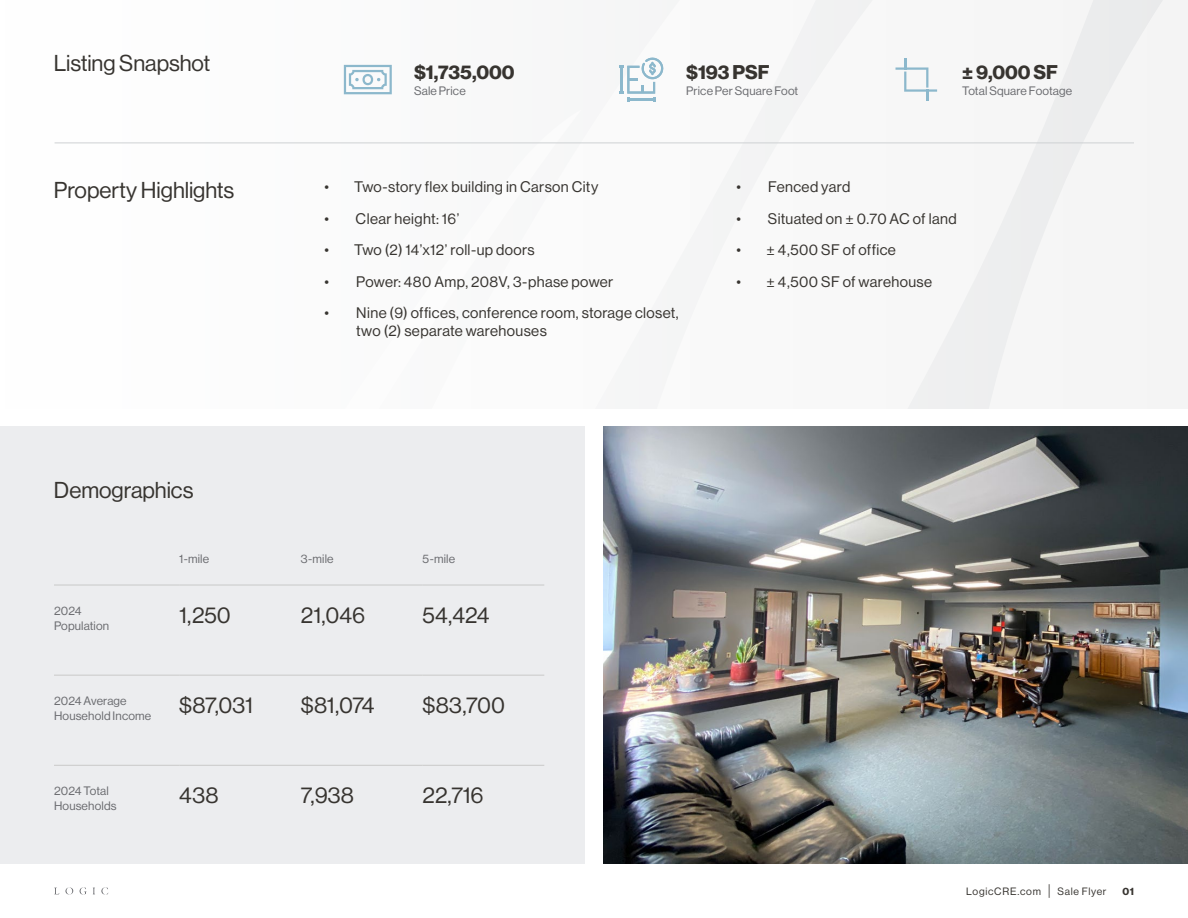
<style>
.page{position:relative;width:1188px;height:918px;background:#fff}
.page>*{position:absolute;margin:0;border:0;box-sizing:border-box;transform-origin:0 0}
.t1{font:22.5px "N Haas Grotesk DS Pro 55 Rg";color:#373430}
.t2{font:19.5px "N Haas Grotesk DS Pro 75 Bd";color:#373430}
.t3{font:15px/18px "N Haas Grotesk DS Pro 55 Rg";letter-spacing:.025em;color:#373430}
.t4{font:12px/15.3px "N Haas Grotesk DS Pro 55 Rg";letter-spacing:.015em;color:#6b6c70}
.t5{font:10.35px "N Haas Grotesk DS Pro 55 Rg";letter-spacing:.07em;color:#373430}
.t6{font:10.35px "N Haas Grotesk DS Pro 75 Bd";color:#373430}
.s1{font-size:15.6px}
</style>
<div class="page">
<svg style="left:54px;top:887px;width:19px;height:8px"></svg>
<svg style="left:80px;top:887px;width:7px;height:8px"></svg>
<svg style="left:93px;top:888px;width:2px;height:6px"></svg>
<svg style="left:101px;top:887px;width:7px;height:8px"></svg>
<svg style="left:958px;top:0;width:230px;height:409px;fill:#f5f5f5"></svg>
<svg style="left:343px;top:0;width:615px;height:409px"></svg>
<svg style="left:54px;top:109px;width:528px;height:300px"></svg>
<div style="left:0;top:427px;width:585px;height:437px;background:#ecedef"></div>
<hr style="left:54px;top:585px;width:125px;height:1px;background:#c9c9c8">
<hr style="left:179px;top:585px;width:122px;height:1px;background:#c9c9c8">
<hr style="left:301px;top:585px;width:122px;height:1px;background:#c9c9c8">
<hr style="left:423px;top:585px;width:121px;height:1px;background:#c9c9c8">
<hr style="left:54px;top:675px;width:125px;height:1px;background:#c9c9c8">
<hr style="left:179px;top:675px;width:122px;height:1px;background:#c9c9c8">
<hr style="left:301px;top:675px;width:122px;height:1px;background:#c9c9c8">
<hr style="left:423px;top:675px;width:121px;height:1px;background:#c9c9c8">
<hr style="left:54px;top:765px;width:125px;height:1px;background:#c9c9c8">
<hr style="left:179px;top:765px;width:122px;height:1px;background:#c9c9c8">
<hr style="left:301px;top:765px;width:122px;height:1px;background:#c9c9c8">
<hr style="left:423px;top:765px;width:121px;height:1px;background:#c9c9c8">
<img style="left:603px;top:427px;width:585px;height:437px">
<hr style="left:55px;top:143px;width:1079px;height:1px;background:#ced1d3">
<svg style="left:344px;top:65px;width:48px;height:29px"></svg>
<svg style="left:619px;top:56px;width:45px;height:45px"></svg>
<svg style="left:896px;top:59px;width:41px;height:41px"></svg>
<h1 class="t1" style="left:54px;top:51px;width:158px">Listing Snapshot</h1>
<h2 class="t2" style="left:414px;top:61px;width:102px">$1,735,000</h2>
<p class="t4" style="left:414px;top:84px;width:53px">Sale Price</p>
<h2 class="t2" style="left:686px;top:61px;width:85px">$193 PSF</h2>
<p class="t4" style="left:686px;top:84px;width:113px">Price Per Square Foot</p>
<h2 class="t2" style="left:962px;top:61px;width:97px">± 9,000 SF</h2>
<p class="t4" style="left:962px;top:84px;width:112px">Total Square Footage</p>
<h1 class="t1" style="left:54px;top:177px;width:182px">Property Highlights</h1>
<p class="t3" style="left:325px;top:178px;width:275px">• Two-story flex building in Carson City</p>
<p class="t3" style="left:325px;top:210px;width:136px">• Clear height: 16’</p>
<p class="t3" style="left:325px;top:241px;width:212px">• Two (2) 14’x12’ roll-up doors</p>
<p class="t3" style="left:325px;top:273px;width:290px">• Power: 480 Amp, 208V, 3-phase power</p>
<p class="t3" style="left:356px;top:304px;width:324px;text-indent:-31px">• Nine (9) offices, conference room, storage closet, two (2) separate warehouses</p>
<p class="t3" style="left:736px;top:178px;width:115px">• Fenced yard</p>
<p class="t3" style="left:736px;top:210px;width:222px">• Situated on ± 0.70 AC of land</p>
<p class="t3" style="left:736px;top:241px;width:161px">• ± 4,500 SF of office</p>
<p class="t3" style="left:736px;top:273px;width:197px">• ± 4,500 SF of warehouse</p>
<h1 class="t1" style="left:54px;top:478px;width:141px">Demographics</h1>
<p class="t4" style="left:179px;top:551px;width:31px">1-mile</p>
<p class="t4" style="left:301px;top:551px;width:34px">3-mile</p>
<p class="t4" style="left:423px;top:551px;width:34px">5-mile</p>
<p class="t4" style="left:54px;top:603px;width:57px">2024<br>Population</p>
<h1 class="t1" style="left:179px;top:602px;width:53px">1,250</h1>
<h1 class="t1" style="left:301px;top:602px;width:66px">21,046</h1>
<h1 class="t1" style="left:423px;top:602px;width:68px">54,424</h1>
<p class="t4" style="left:54px;top:693px;width:201px">2024 Average<br>Household Income <sup>$87,031</sup></p>
<h1 class="t1" style="left:301px;top:692px;width:75px">$81,074</h1>
<h1 class="t1" style="left:423px;top:692px;width:84px">$83,700</h1>
<p class="t4" style="left:54px;top:783px;width:64px">2024 Total<br>Households</p>
<h1 class="t1" style="left:179px;top:782px;width:41px">438</h1>
<h1 class="t1" style="left:301px;top:782px;width:55px">7,938</h1>
<h1 class="t1" style="left:423px;top:782px;width:63px">22,716</h1>
<p class="t5" style="left:966px;top:885px;width:142px">LogicCRE.com <span class="s1">|</span> Sale Flyer</p>
<p class="t6" style="left:1122px;top:885px;width:13px">01</p>
</div>
